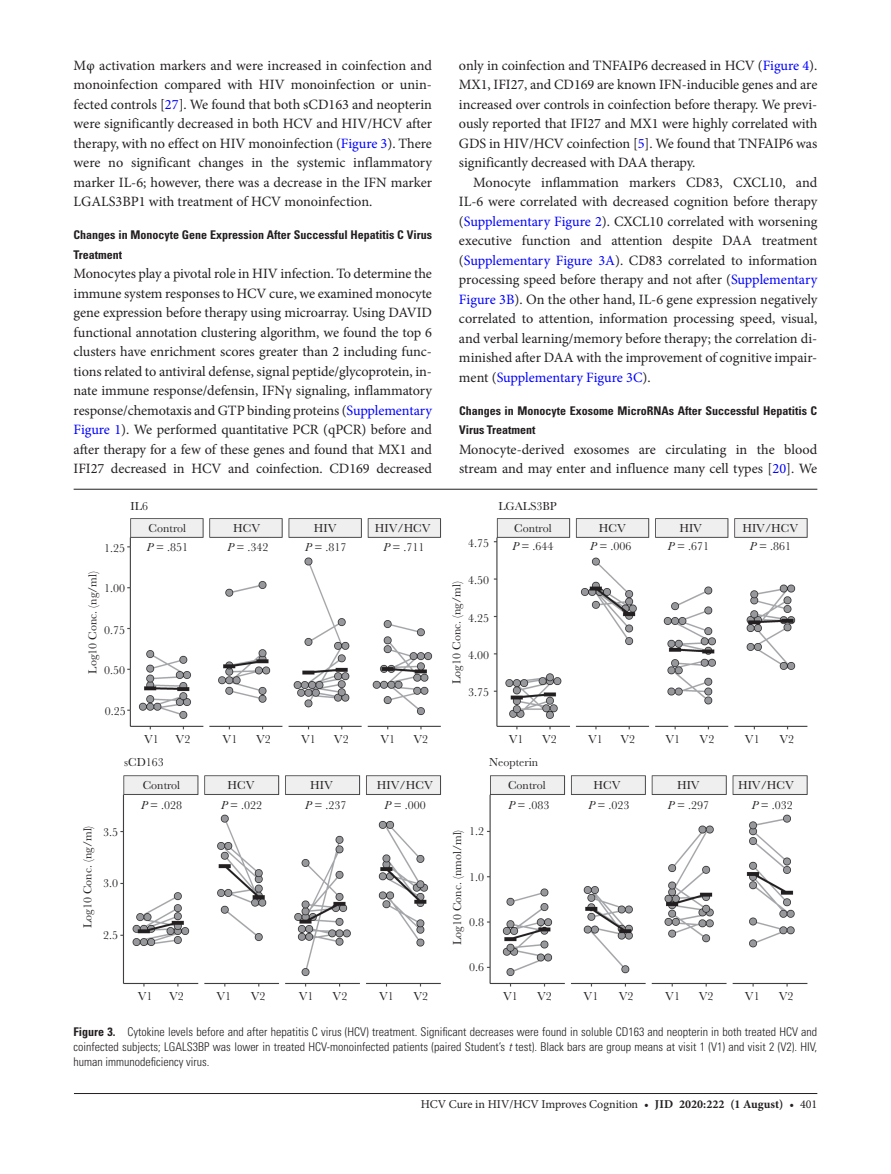
<style>
.page{position:relative;width:891px;height:1174px;background:#fff}
.page>*{position:absolute;margin:0;border:0;box-sizing:border-box;transform-origin:0 0}
.t1{font:14.25px/19.5px "Minion Pro";letter-spacing:-.005em;color:#231f20;text-align:justify}
.t2{font:12px "Baskerville MT Std";color:#231f20}
.t3{font:300 condensed 12px/15px "Univers LT Std";color:#231f20;text-align:justify}
.t4{font:700 condensed 12px/19.5px "Univers LT Std";color:#231f20}
.t5{font:12px "Minion Pro";color:#231f20}
.s1{color:#00f}
.s2{font-style:italic}
.s3{font-weight:700}
</style>
<div class="page">
<hr style="left:74px;top:1093px;width:743px;height:1px;background:#231f20">
<hr style="left:74px;top:489px;width:743px;height:1px;background:#231f20">
<img style="left:120px;top:518px;width:688px;height:469px">
<p class="t1" style="left:74px;top:55px;width:360px">Mφ activation markers and were increased in coinfection and monoinfection compared with HIV monoinfection or unin&shy;fected controls [<span class="s1">27</span>]. We found that both sCD163 and neopterin were significantly decreased in both HCV and HIV/HCV after therapy, with no effect on HIV monoinfection (<span class="s1">Figure 3</span>). There were no significant changes in the systemic inflammatory marker IL-6; however, there was a decrease in the IFN marker LGALS3BP1 with treatment of HCV monoinfection.</p>
<p class="t4" style="left:74px;top:225px;width:360px">Changes in Monocyte Gene Expression After Successful Hepatitis C Virus<br>Treatment</p>
<p class="t1" style="left:74px;top:264px;width:360px">Monocytes play a pivotal role in HIV infection. To determine the immune system responses to HCV cure, we examined monocyte gene expression before therapy using microarray. Using DAVID functional annotation clustering algorithm, we found the top 6 clusters have enrichment scores greater than 2 including func&shy;tions related to antiviral defense, signal peptide/glycoprotein, in&shy;nate immune response/defensin, IFNγ signaling, inflammatory response/chemotaxis and GTP binding proteins (<span class="s1">Supplementary Figure 1</span>). We performed quantitative PCR (qPCR) before and after therapy for a few of these genes and found that MX1 and IFI27 decreased in HCV and coinfection. CD169 decreased</p>
<p class="t2" style="left:131px;top:499px;width:19px">IL6</p>
<p class="t1" style="left:459px;top:55px;width:360px">only in coinfection and TNFAIP6 decreased in HCV (<span class="s1">Figure 4</span>).<br>MX1, IFI27, and CD169 are known IFN-inducible genes and are increased over controls in coinfection before therapy. We previ&shy;ously reported that IFI27 and MX1 were highly correlated with GDS in HIV/HCV coinfection [<span class="s1">5</span>]. We found that TNFAIP6 was significantly decreased with DAA therapy.</p>
<p class="t1" style="left:459px;top:172px;width:360px;text-indent:14px">Monocyte inflammation markers CD83, CXCL10, and IL-6 were correlated with decreased cognition before therapy (<span class="s1">Supplementary Figure 2</span>). CXCL10 correlated with worsening executive function and attention despite DAA treatment (<span class="s1">Supplementary Figure 3A</span>). CD83 correlated to information processing speed before therapy and not after (<span class="s1">Supplementary Figure 3B</span>). On the other hand, IL-6 gene expression negatively correlated to attention, information processing speed, visual, and verbal learning/memory before therapy; the correlation di&shy;minished after DAA with the improvement of cognitive impair&shy;ment (<span class="s1">Supplementary Figure 3C</span>).</p>
<p class="t4" style="left:459px;top:401px;width:360px">Changes in Monocyte Exosome MicroRNAs After Successful Hepatitis C<br>Virus Treatment</p>
<p class="t1" style="left:459px;top:439px;width:360px">Monocyte-derived exosomes are circulating in the blood stream and may enter and influence many cell types [<span class="s1">20</span>]. We</p>
<p class="t2" style="left:498px;top:499px;width:60px">LGALS3BP</p>
<p class="t2" style="left:148px;top:522px;width:39px">Control</p>
<p class="t2" style="left:104px;top:541px;width:22px">1.25</p>
<p class="t2" style="left:147px;top:540px;width:43px"><span class="s2">P</span> = .851</p>
<p class="t2" style="left:86px;top:674px;width:104px;rotate:-90deg">Log10 Conc. (ng/ml)</p>
<p class="t2" style="left:104px;top:581px;width:22px">1.00</p>
<p class="t2" style="left:104px;top:623px;width:22px">0.75</p>
<p class="t2" style="left:104px;top:663px;width:22px">0.50</p>
<p class="t2" style="left:105px;top:704px;width:22px">0.25</p>
<p class="t2" style="left:233px;top:522px;width:28px">HCV</p>
<p class="t2" style="left:314px;top:522px;width:24px">HIV</p>
<p class="t2" style="left:375px;top:522px;width:57px">HIV/HCV</p>
<p class="t2" style="left:514px;top:522px;width:39px">Control</p>
<p class="t2" style="left:599px;top:522px;width:28px">HCV</p>
<p class="t2" style="left:679px;top:522px;width:24px">HIV</p>
<p class="t2" style="left:742px;top:522px;width:57px">HIV/HCV</p>
<p class="t2" style="left:227px;top:540px;width:43px"><span class="s2">P</span> = .342</p>
<p class="t2" style="left:305px;top:540px;width:43px"><span class="s2">P</span> = .817</p>
<p class="t2" style="left:383px;top:540px;width:43px"><span class="s2">P</span> = .711</p>
<p class="t2" style="left:468px;top:536px;width:22px">4.75</p>
<p class="t2" style="left:468px;top:573px;width:22px">4.50</p>
<p class="t2" style="left:468px;top:611px;width:22px">4.25</p>
<p class="t2" style="left:468px;top:648px;width:22px">4.00</p>
<p class="t2" style="left:468px;top:685px;width:22px">3.75</p>
<p class="t2" style="left:450px;top:684px;width:104px;rotate:-90deg">Log10 Conc. (ng/ml)</p>
<p class="t2" style="left:512px;top:539px;width:43px"><span class="s2">P</span> = .644</p>
<p class="t2" style="left:590px;top:539px;width:43px"><span class="s2">P</span> = .006</p>
<p class="t2" style="left:668px;top:539px;width:43px"><span class="s2">P</span> = .671</p>
<p class="t2" style="left:750px;top:539px;width:43px"><span class="s2">P</span> = .861</p>
<p class="t2" style="left:144px;top:732px;width:16px">V1</p>
<p class="t2" style="left:176px;top:732px;width:16px">V2</p>
<p class="t2" style="left:223px;top:732px;width:16px">V1</p>
<p class="t2" style="left:256px;top:732px;width:16px">V2</p>
<p class="t2" style="left:301px;top:732px;width:16px">V1</p>
<p class="t2" style="left:334px;top:732px;width:16px">V2</p>
<p class="t2" style="left:380px;top:732px;width:16px">V1</p>
<p class="t2" style="left:413px;top:732px;width:16px">V2</p>
<p class="t2" style="left:509px;top:732px;width:16px">V1</p>
<p class="t2" style="left:542px;top:732px;width:16px">V2</p>
<p class="t2" style="left:588px;top:732px;width:16px">V1</p>
<p class="t2" style="left:621px;top:732px;width:16px">V2</p>
<p class="t2" style="left:666px;top:732px;width:16px">V1</p>
<p class="t2" style="left:700px;top:732px;width:16px">V2</p>
<p class="t2" style="left:745px;top:732px;width:16px">V1</p>
<p class="t2" style="left:779px;top:732px;width:16px">V2</p>
<p class="t2" style="left:124px;top:755px;width:41px">sCD163</p>
<p class="t2" style="left:489px;top:755px;width:51px">Neopterin</p>
<p class="t2" style="left:143px;top:778px;width:39px">Control</p>
<p class="t2" style="left:227px;top:778px;width:28px">HCV</p>
<p class="t2" style="left:310px;top:778px;width:24px">HIV</p>
<p class="t2" style="left:377px;top:778px;width:57px">HIV/HCV</p>
<p class="t2" style="left:508px;top:778px;width:39px">Control</p>
<p class="t2" style="left:594px;top:778px;width:28px">HCV</p>
<p class="t2" style="left:677px;top:778px;width:24px">HIV</p>
<p class="t2" style="left:738px;top:778px;width:57px">HIV/HCV</p>
<p class="t2" style="left:141px;top:798px;width:43px"><span class="s2">P</span> = .028</p>
<p class="t2" style="left:221px;top:798px;width:43px"><span class="s2">P</span> = .022</p>
<p class="t2" style="left:305px;top:798px;width:43px"><span class="s2">P</span> = .237</p>
<p class="t2" style="left:384px;top:798px;width:43px"><span class="s2">P</span> = .000</p>
<p class="t2" style="left:508px;top:798px;width:43px"><span class="s2">P</span> = .083</p>
<p class="t2" style="left:588px;top:798px;width:43px"><span class="s2">P</span> = .023</p>
<p class="t2" style="left:668px;top:798px;width:43px"><span class="s2">P</span> = .297</p>
<p class="t2" style="left:751px;top:798px;width:43px"><span class="s2">P</span> = .032</p>
<p class="t2" style="left:81px;top:928px;width:104px;rotate:-90deg">Log10 Conc. (ng/ml)</p>
<p class="t2" style="left:450px;top:945px;width:117px;rotate:-90deg">Log10 Conc. (nmol/ml)</p>
<p class="t2" style="left:103px;top:825px;width:16px">3.5</p>
<p class="t2" style="left:469px;top:824px;width:16px">1.2</p>
<p class="t2" style="left:469px;top:870px;width:16px">1.0</p>
<p class="t2" style="left:469px;top:915px;width:16px">0.8</p>
<p class="t2" style="left:469px;top:960px;width:16px">0.6</p>
<p class="t2" style="left:103px;top:877px;width:16px">3.0</p>
<p class="t2" style="left:103px;top:928px;width:16px">2.5</p>
<p class="t2" style="left:138px;top:989px;width:16px">V1</p>
<p class="t2" style="left:169px;top:989px;width:16px">V2</p>
<p class="t2" style="left:217px;top:989px;width:16px">V1</p>
<p class="t2" style="left:251px;top:989px;width:16px">V2</p>
<p class="t2" style="left:299px;top:989px;width:16px">V1</p>
<p class="t2" style="left:333px;top:989px;width:16px">V2</p>
<p class="t2" style="left:379px;top:989px;width:16px">V1</p>
<p class="t2" style="left:413px;top:989px;width:16px">V2</p>
<p class="t2" style="left:503px;top:989px;width:16px">V1</p>
<p class="t2" style="left:537px;top:989px;width:16px">V2</p>
<p class="t2" style="left:584px;top:989px;width:16px">V1</p>
<p class="t2" style="left:619px;top:989px;width:16px">V2</p>
<p class="t2" style="left:665px;top:989px;width:16px">V1</p>
<p class="t2" style="left:699px;top:989px;width:16px">V2</p>
<p class="t2" style="left:745px;top:989px;width:16px">V1</p>
<p class="t2" style="left:779px;top:989px;width:16px">V2</p>
<p class="t3" style="left:74px;top:1025px;width:745px"><span class="s3">Figure 3.</span> Cytokine levels before and after hepatitis C virus (HCV) treatment. Significant decreases were found in soluble CD163 and neopterin in both treated HCV and coinfected subjects; LGALS3BP was lower in treated HCV-monoinfected patients (paired Student’s <span class="s2">t</span> test). Black bars are group means at visit 1 (V1) and visit 2 (V2). HIV, human immunodeficiency virus.</p>
<p class="t5" style="left:421px;top:1096px;width:398px">HCV Cure in HIV/HCV Improves Cognition • <span class="s3">jid 2020:222 (1 August)</span> • 401</p>
</div>
